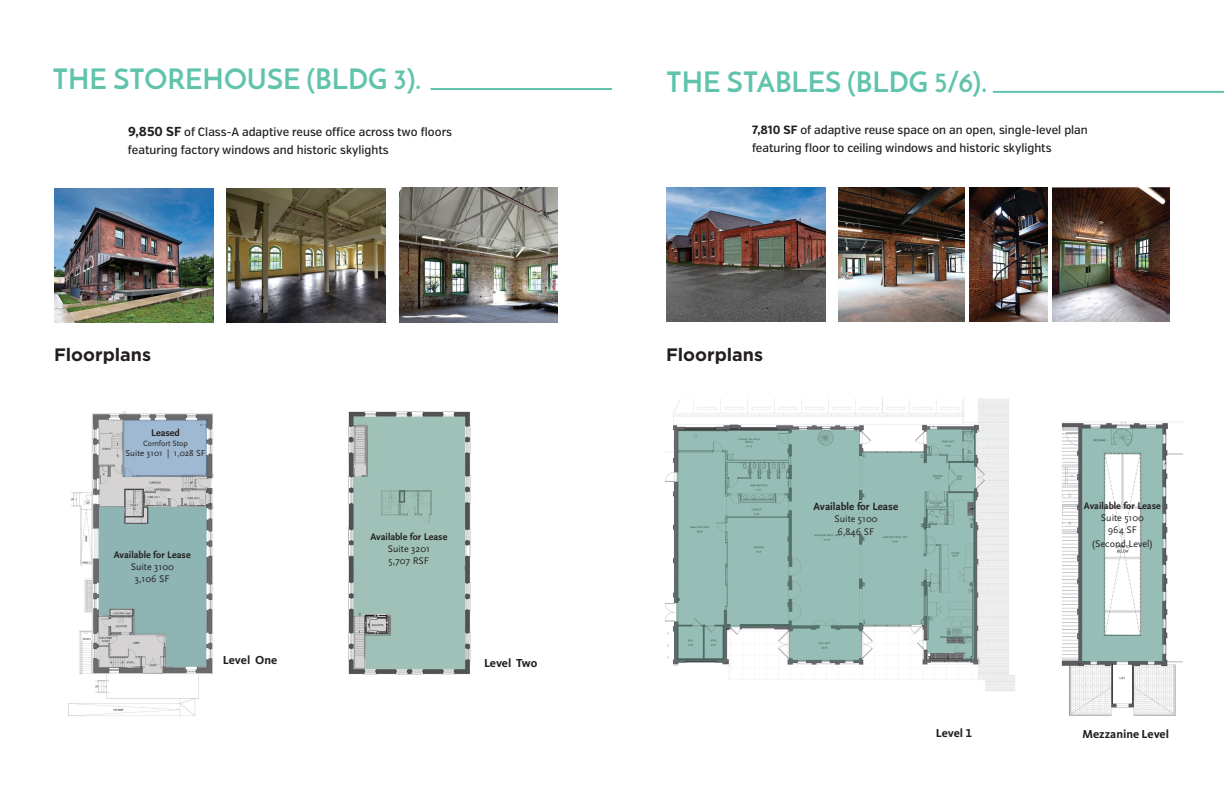
<style>
.page{position:relative;width:1224px;height:792px;background:#fff}
.page>*{position:absolute;margin:0;border:0;box-sizing:border-box;transform-origin:0 0}
.t1{font:700 28px "Josefin Sans";color:#60c3ac}
.t2{font:700 18px "Gotham";color:#231f20}
.t3{font:500 12px/18px "Verb Cond";color:#231f20}
.t4{font:700 12px "Kievit OT";letter-spacing:-.005em;color:#231f20}
.t5{font:700 11px "Scala Sans";color:#231f20}
.t6{font:10px/12px "Scala Sans";color:#231f20;text-align:center}
.t7{font:700 10px "Scala Sans";color:#231f20}
.t8{font:9px "Scala Sans";color:#231f20}
.t9{font:8px "Scala Sans";color:#231f20}
.s1{font-weight:700;font-size:13px}
.s2{font-weight:700}
</style>
<div class="page">
<img style="left:348px;top:411px;width:123px;height:264px">
<img style="left:68px;top:411px;width:146px;height:305px">
<hr style="left:431px;top:88px;width:181px;height:2px;background:#60c3ac">
<img style="left:665px;top:398px;width:350px;height:293px">
<img style="left:1061px;top:421px;width:122px;height:295px">
<hr style="left:993px;top:91px;width:231px;height:2px;background:#60c3ac">
<img style="left:54px;top:188px;width:160px;height:134px">
<img style="left:226px;top:188px;width:160px;height:134px">
<img style="left:400px;top:188px;width:158px;height:134px">
<img style="left:666px;top:187px;width:160px;height:134px">
<img style="left:838px;top:187px;width:126px;height:135px">
<img style="left:1053px;top:188px;width:117px;height:134px">
<img style="left:969px;top:187px;width:79px;height:135px">
<h1 class="t1" style="left:52px;top:61px;width:371px">THE STOREHOUSE (BLDG 3).</h1>
<p class="t3" style="left:128px;top:123px;width:326px"><span class="s1">9,850 SF</span> of Class-A adaptive reuse office across two floors featuring factory windows and historic skylights</p>
<h1 class="t1" style="left:666px;top:65px;width:323px">THE STABLES (BLDG 5/6).</h1>
<p class="t3" style="left:752px;top:121px;width:337px"><span class="s2">7,810 SF</span> of adaptive reuse space on an open, single-level plan featuring floor to ceiling windows and historic skylights</p>
<h2 class="t2" style="left:54px;top:344px;width:99px">Floorplans</h2>
<h2 class="t2" style="left:666px;top:344px;width:99px">Floorplans</h2>
<p class="t7" style="left:151px;top:427px;width:30px">Leased</p>
<p class="t9" style="left:143px;top:439px;width:46px">Comfort Stop</p>
<p class="t8" style="left:126px;top:449px;width:82px">Suite 3101 | 1,028 SF</p>
<p class="t7" style="left:114px;top:550px;width:78px">Available for Lease</p>
<p class="t6" style="left:131px;top:561px;width:45px">Suite 3100<br>3,106 SF</p>
<p class="t7" style="left:370px;top:532px;width:78px">Available for Lease</p>
<p class="t6" style="left:388px;top:543px;width:44px;text-align:left">Suite 3201<br>5,707 RSF</p>
<p class="t4" style="left:223px;top:653px;width:56px">Level One</p>
<p class="t4" style="left:484px;top:656px;width:55px">Level Two</p>
<p class="t5" style="left:814px;top:501px;width:86px">Available for Lease</p>
<p class="t6" style="left:834px;top:513px;width:44px;line-height:13.2px">Suite 5100<br>6,846 SF</p>
<p class="t7" style="left:1084px;top:501px;width:78px">Available for Lease</p>
<p class="t6" style="left:1101px;top:512px;width:44px">Suite 5100<br>964 SF</p>
<p class="t6" style="left:1092px;top:538px;width:63px">(Second Level)</p>
<p class="t4" style="left:936px;top:726px;width:38px">Level 1</p>
<p class="t4" style="left:1083px;top:727px;width:88px">Mezzanine Level</p>
</div>
